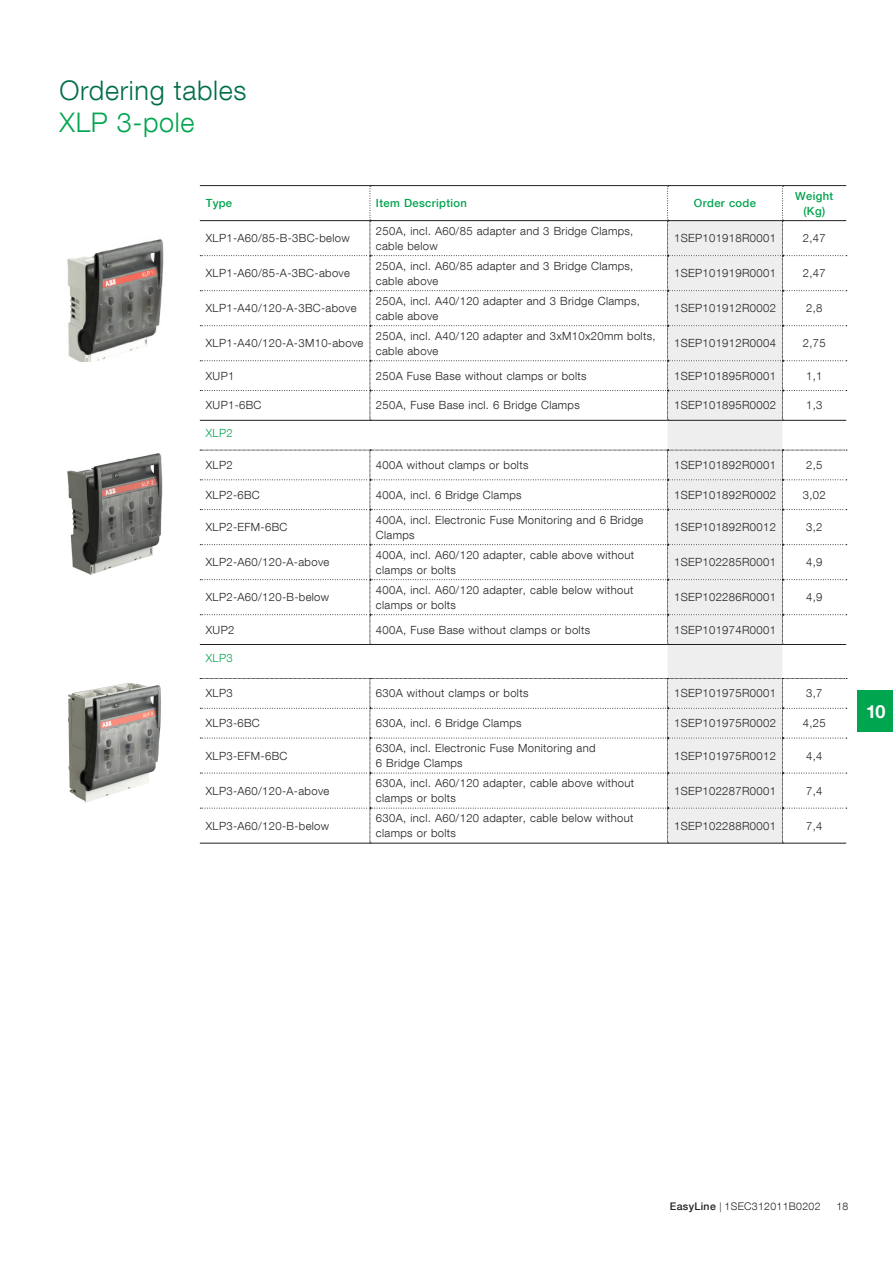
<style>
.page{position:relative;width:893px;height:1263px;background:#fff}
.page>*{position:absolute;margin:0;border:0;box-sizing:border-box;transform-origin:0 0}
.Smaller_page_headlin{font:300 27px "ABB Neue Helvetica";letter-spacing:.025em;color:#006f49}
.Smaller_page_headlin-2{font:300 27px "ABB Neue Helvetica";letter-spacing:.025em;color:#00a54f}
.Body_text{font:700 18px "ABB Neue Helvetica";color:#fff}
.t1{font:300 11.25px/15px "ABB Neue Helvetica";letter-spacing:.03em;color:#231f20}
.t2{font:500 11.25px "ABB Neue Helvetica";letter-spacing:.03em;color:#00a54f}
.t3{font:300 11.25px "ABB Neue Helvetica";letter-spacing:.03em;color:#00a54f}
.t4{font:300 10.5px "ABB Neue Helvetica";letter-spacing:.03em;color:#231f20}
.s1{font-weight:500}
.s2{font-size:9.75px}
</style>
<div class="page">
<div style="left:668px;top:421px;width:114px;height:257px;background:#eeeeef"></div>
<hr style="left:200px;top:185px;width:170px;height:1px;background:#231f20">
<hr style="left:370px;top:185px;width:298px;height:1px;background:#231f20">
<hr style="left:668px;top:185px;width:114px;height:1px;background:#231f20">
<hr style="left:782px;top:185px;width:64px;height:1px;background:#231f20">
<hr style="left:200px;top:843px;width:170px;height:1px;background:#231f20">
<hr style="left:370px;top:843px;width:298px;height:1px;background:#231f20">
<hr style="left:668px;top:843px;width:114px;height:1px;background:#231f20">
<hr style="left:782px;top:843px;width:64px;height:1px;background:#231f20">
<svg style="left:200px;top:450px;width:647px;height:195px"></svg>
<svg style="left:200px;top:678px;width:647px;height:165px"></svg>
<svg style="left:200px;top:186px;width:647px;height:235px"></svg>
<img style="left:67px;top:238px;width:97px;height:123px">
<img style="left:67px;top:453px;width:96px;height:122px">
<img style="left:68px;top:683px;width:93px;height:120px">
<div style="left:857px;top:691px;width:36px;height:41px;background:#00a54f"></div>
<p class="Smaller_page_headlin" style="left:60px;top:74px;width:189px">Ordering tables</p>
<p class="Smaller_page_headlin-2" style="left:60px;top:105px;width:137px">XLP 3-pole</p>
<p class="t2" style="left:206px;top:196px;width:28px">Type</p>
<p class="t2" style="left:376px;top:196px;width:93px">Item Description</p>
<p class="t2" style="left:694px;top:196px;width:64px">Order code</p>
<p class="t2" style="left:795px;top:189px;width:40px">Weight</p>
<p class="t2" style="left:803px;top:204px;width:23px">(Kg)</p>
<p class="t1" style="left:206px;top:230px;width:145px">XLP1-A60/85-B-3BC-below</p>
<p class="t1" style="left:376px;top:223px;width:259px">250A, incl. A60/85 adapter and 3 Bridge Clamps,</p>
<p class="t1" style="left:376px;top:238px;width:63px">cable below</p>
<p class="t1" style="left:674px;top:230px;width:103px">1SEP101918R0001</p>
<p class="t1" style="left:803px;top:230px;width:24px">2,47</p>
<p class="t1" style="left:206px;top:265px;width:146px">XLP1-A60/85-A-3BC-above</p>
<p class="t1" style="left:376px;top:258px;width:259px">250A, incl. A60/85 adapter and 3 Bridge Clamps,</p>
<p class="t1" style="left:376px;top:273px;width:64px">cable above</p>
<p class="t1" style="left:674px;top:265px;width:103px">1SEP101919R0001</p>
<p class="t1" style="left:803px;top:265px;width:24px">2,47</p>
<p class="t1" style="left:206px;top:300px;width:152px">XLP1-A40/120-A-3BC-above</p>
<p class="t1" style="left:376px;top:293px;width:266px">250A, incl. A40/120 adapter and 3 Bridge Clamps,</p>
<p class="t1" style="left:376px;top:308px;width:64px">cable above</p>
<p class="t1" style="left:674px;top:300px;width:103px">1SEP101912R0002</p>
<p class="t1" style="left:806px;top:300px;width:18px">2,8</p>
<p class="t1" style="left:206px;top:336px;width:159px">XLP1-A40/120-A-3M10-above</p>
<p class="t1" style="left:376px;top:328px;width:281px">250A, incl. A40/120 adapter and 3xM10x20mm bolts,</p>
<p class="t1" style="left:376px;top:343px;width:64px">cable above</p>
<p class="t1" style="left:674px;top:336px;width:103px">1SEP101912R0004</p>
<p class="t1" style="left:803px;top:336px;width:24px">2,75</p>
<p class="t1" style="left:206px;top:368px;width:30px">XUP1</p>
<p class="t1" style="left:376px;top:368px;width:212px">250A Fuse Base without clamps or bolts</p>
<p class="t1" style="left:674px;top:368px;width:103px">1SEP101895R0001</p>
<p class="t1" style="left:806px;top:368px;width:18px">1,1</p>
<p class="t1" style="left:206px;top:398px;width:57px">XUP1-6BC</p>
<p class="t1" style="left:376px;top:398px;width:205px">250A, Fuse Base incl. 6 Bridge Clamps</p>
<p class="t1" style="left:674px;top:398px;width:103px">1SEP101895R0002</p>
<p class="t1" style="left:806px;top:398px;width:18px">1,3</p>
<p class="t3" style="left:206px;top:426px;width:28px">XLP2</p>
<p class="t1" style="left:206px;top:457px;width:28px">XLP2</p>
<p class="t1" style="left:376px;top:457px;width:154px">400A without clamps or bolts</p>
<p class="t1" style="left:674px;top:457px;width:103px">1SEP101892R0001</p>
<p class="t1" style="left:806px;top:457px;width:18px">2,5</p>
<p class="t1" style="left:206px;top:487px;width:56px">XLP2-6BC</p>
<p class="t1" style="left:376px;top:487px;width:147px">400A, incl. 6 Bridge Clamps</p>
<p class="t1" style="left:674px;top:487px;width:103px">1SEP101892R0002</p>
<p class="t1" style="left:803px;top:487px;width:24px">3,02</p>
<p class="t1" style="left:206px;top:519px;width:83px">XLP2-EFM-6BC</p>
<p class="t1" style="left:376px;top:512px;width:269px">400A, incl. Electronic Fuse Monitoring and 6 Bridge<br>Clamps</p>
<p class="t1" style="left:674px;top:519px;width:103px">1SEP101892R0012</p>
<p class="t1" style="left:806px;top:519px;width:18px">3,2</p>
<p class="t1" style="left:206px;top:554px;width:125px">XLP2-A60/120-A-above</p>
<p class="t1" style="left:376px;top:547px;width:260px">400A, incl. A60/120 adapter, cable above without clamps or bolts</p>
<p class="t1" style="left:674px;top:554px;width:103px">1SEP102285R0001</p>
<p class="t1" style="left:806px;top:554px;width:18px">4,9</p>
<p class="t1" style="left:206px;top:589px;width:125px">XLP2-A60/120-B-below</p>
<p class="t1" style="left:376px;top:582px;width:259px">400A, incl. A60/120 adapter, cable below without clamps or bolts</p>
<p class="t1" style="left:674px;top:589px;width:103px">1SEP102286R0001</p>
<p class="t1" style="left:806px;top:589px;width:18px">4,9</p>
<p class="t1" style="left:206px;top:622px;width:30px">XUP2</p>
<p class="t1" style="left:376px;top:622px;width:216px">400A, Fuse Base without clamps or bolts</p>
<p class="t1" style="left:674px;top:622px;width:103px">1SEP101974R0001</p>
<p class="t3" style="left:206px;top:651px;width:28px">XLP3</p>
<p class="t1" style="left:206px;top:686px;width:28px">XLP3</p>
<p class="t1" style="left:376px;top:686px;width:154px">630A without clamps or bolts</p>
<p class="t1" style="left:674px;top:686px;width:103px">1SEP101975R0001</p>
<p class="t1" style="left:806px;top:686px;width:18px">3,7</p>
<p class="t1" style="left:206px;top:715px;width:56px">XLP3-6BC</p>
<p class="t1" style="left:376px;top:715px;width:147px">630A, incl. 6 Bridge Clamps</p>
<p class="t1" style="left:674px;top:715px;width:103px">1SEP101975R0002</p>
<p class="t1" style="left:803px;top:715px;width:24px">4,25</p>
<p class="t1" style="left:206px;top:748px;width:83px">XLP3-EFM-6BC</p>
<p class="t1" style="left:376px;top:740px;width:221px">630A, incl. Electronic Fuse Monitoring and</p>
<p class="t1" style="left:376px;top:755px;width:88px">6 Bridge Clamps</p>
<p class="t1" style="left:674px;top:748px;width:103px">1SEP101975R0012</p>
<p class="t1" style="left:806px;top:748px;width:18px">4,4</p>
<p class="t1" style="left:206px;top:783px;width:125px">XLP3-A60/120-A-above</p>
<p class="t1" style="left:376px;top:775px;width:260px">630A, incl. A60/120 adapter, cable above without clamps or bolts</p>
<p class="t1" style="left:674px;top:783px;width:103px">1SEP102287R0001</p>
<p class="t1" style="left:806px;top:783px;width:18px">7,4</p>
<p class="t1" style="left:206px;top:818px;width:125px">XLP3-A60/120-B-below</p>
<p class="t1" style="left:376px;top:810px;width:259px">630A, incl. A60/120 adapter, cable below without clamps or bolts</p>
<p class="t1" style="left:674px;top:818px;width:103px">1SEP102288R0001</p>
<p class="t1" style="left:806px;top:818px;width:18px">7,4</p>
<p class="Body_text" style="left:866px;top:700px;width:21px">10</p>
<p class="t4" style="left:670px;top:1199px;width:152px"><span class="s1">EasyLine</span> <span class="s2">|</span> 1SEC312011B0202</p>
<p class="t4" style="left:836px;top:1199px;width:13px">18</p>
</div>
